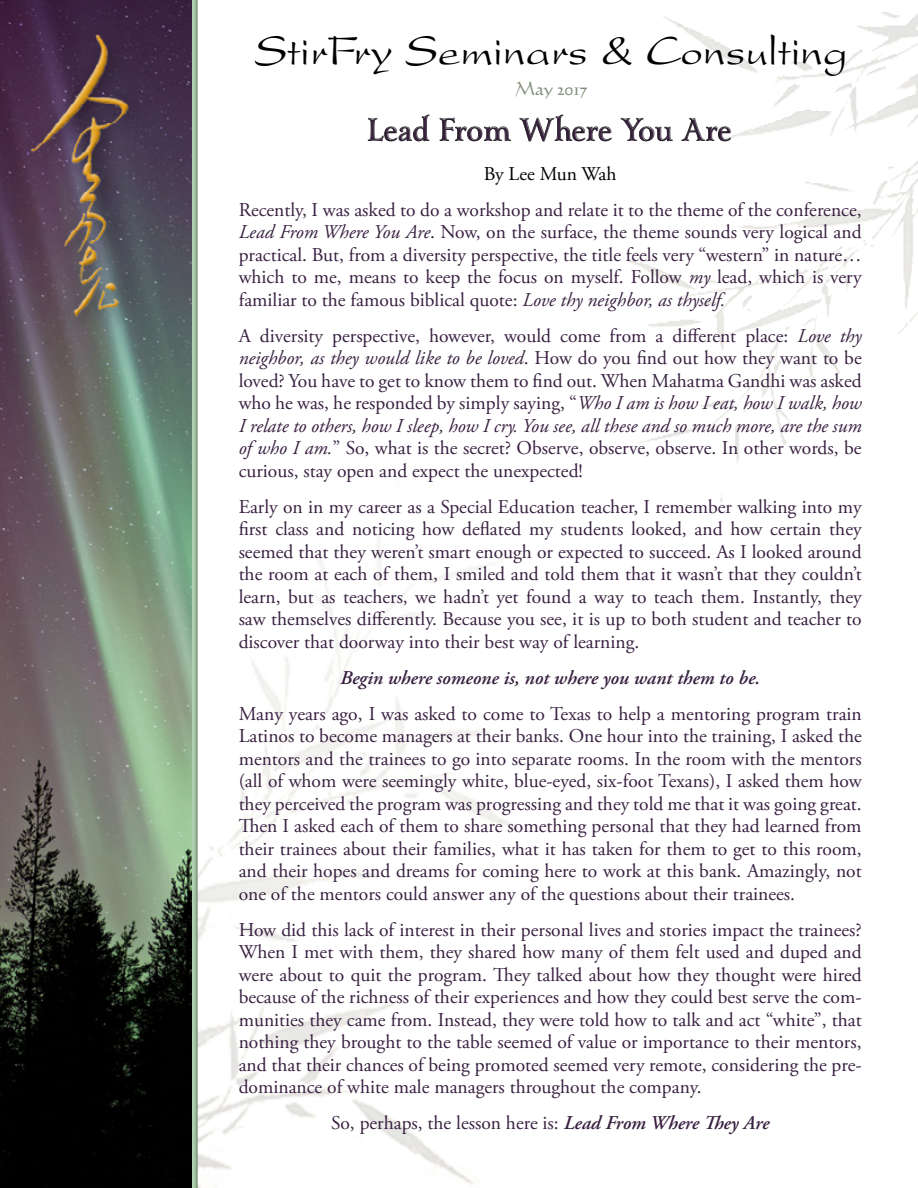
<style>
.page{position:relative;width:918px;height:1188px;background:#fff}
.page>*{position:absolute;margin:0;border:0;box-sizing:border-box;transform-origin:0 0}
.t1{font:45px "Present";color:#000}
.t2{font:700 36px "Yana";letter-spacing:-.01em;color:#39233f}
.t3{font:19.5px/22.5px "Adobe Garamond Pro";color:#382040;text-align:justify}
.t4{font:italic 600 19.5px "Adobe Garamond Pro";color:#382040}
.t5{font:19.5px "Adobe Garamond Pro";color:#000}
.t6{font:18px "Calligraphic 421 BT Roman B";color:#808d7a}
.s1{font-style:italic}
.s2{font-weight:600;font-style:italic}
</style>
<div class="page">
<img style="left:209px;top:537px;width:308px;height:649px">
<img style="left:662px;top:12px;width:256px;height:72px">
<div style="left:225px;top:81px;width:647px;height:91px;background:#000;opacity:.75"></div>
<div style="left:185px;top:0;width:24px;height:1188px;background:#000;opacity:.75"></div>
<img style="left:0;top:0;width:192px;height:1188px">
<div style="left:20px;top:22px;width:127px;height:312px;background:#000;opacity:.54"></div>
<img style="left:26px;top:0;width:111px;height:328px">
<p class="t1" style="left:255px;top:25px;width:595px">StirFry Seminars &amp; Consulting</p>
<p class="t6" style="left:515px;top:77px;width:74px">May 2017</p>
<h2 class="t2" style="left:367px;top:107px;width:366px">Lead From Where You Are</h2>
<p class="t5" style="left:484px;top:162px;width:134px">By Lee Mun Wah</p>
<p class="t3" style="left:239px;top:199px;width:625px">Recently, I was asked to do a workshop and relate it to the theme of the conference, <span class="s1">Lead From Where You Are</span>. Now, on the surface, the theme sounds very logical and practical. But, from a diversity perspective, the title feels very “western” in nature… which to me, means to keep the focus on myself. Follow <span class="s1">my</span> lead, which is very familiar to the famous biblical quote: <span class="s1">Love thy neighbor, as thyself.</span></p>
<p class="t3" style="left:239px;top:325px;width:625px">A diversity perspective, however, would come from a different place: <span class="s1">Love thy neighbor, as they would like to be loved</span>. How do you find out how they want to be loved? You have to get to know them to find out. When Mahatma Gandhi was asked who he was, he responded by simply saying, “<span class="s1">Who I am is how I eat, how I walk, how I relate to others, how I sleep, how I cry. You see, all these and so much more, are the sum of who I am.</span>” So, what is the secret? Observe, observe, observe. In other words, be curious, stay open and expect the unexpected!</p>
<p class="t3" style="left:239px;top:496px;width:625px">Early on in my career as a Special Education teacher, I remember walking into my first class and noticing how deflated my students looked, and how certain they seemed that they weren’t smart enough or expected to succeed. As I looked around the room at each of them, I smiled and told them that it wasn’t that they couldn’t learn, but as teachers, we hadn’t yet found a way to teach them. Instantly, they saw themselves differently. Because you see, it is up to both student and teacher to discover that doorway into their best way of learning.</p>
<p class="t4" style="left:340px;top:666px;width:422px">Begin where someone is, not where you want them to be.</p>
<p class="t3" style="left:239px;top:703px;width:625px">Many years ago, I was asked to come to Texas to help a mentoring program train Latinos to become managers at their banks. One hour into the training, I asked the mentors and the trainees to go into separate rooms. In the room with the mentors (all of whom were seemingly white, blue-eyed, six-foot Texans), I asked them how they perceived the program was progressing and they told me that it was going great.<br>Then I asked each of them to share something personal that they had learned from their trainees about their families, what it has taken for them to get to this room, and their hopes and dreams for coming here to work at this bank. Amazingly, not one of the mentors could answer any of the questions about their trainees.</p>
<p class="t3" style="left:239px;top:919px;width:625px">How did this lack of interest in their personal lives and stories impact the trainees?<br>When I met with them, they shared how many of them felt used and duped and were about to quit the program. They talked about how they thought were hired because of the richness of their experiences and how they could best serve the com&shy;munities they came from. Instead, they were told how to talk and act “white”, that nothing they brought to the table seemed of value or importance to their mentors, and that their chances of being promoted seemed very remote, considering the pre&shy;dominance of white male managers throughout the company.</p>
<p class="t3" style="left:331px;top:1112px;width:440px">So, perhaps, the lesson here is: <span class="s2">Lead From Where They Are</span></p>
</div>
